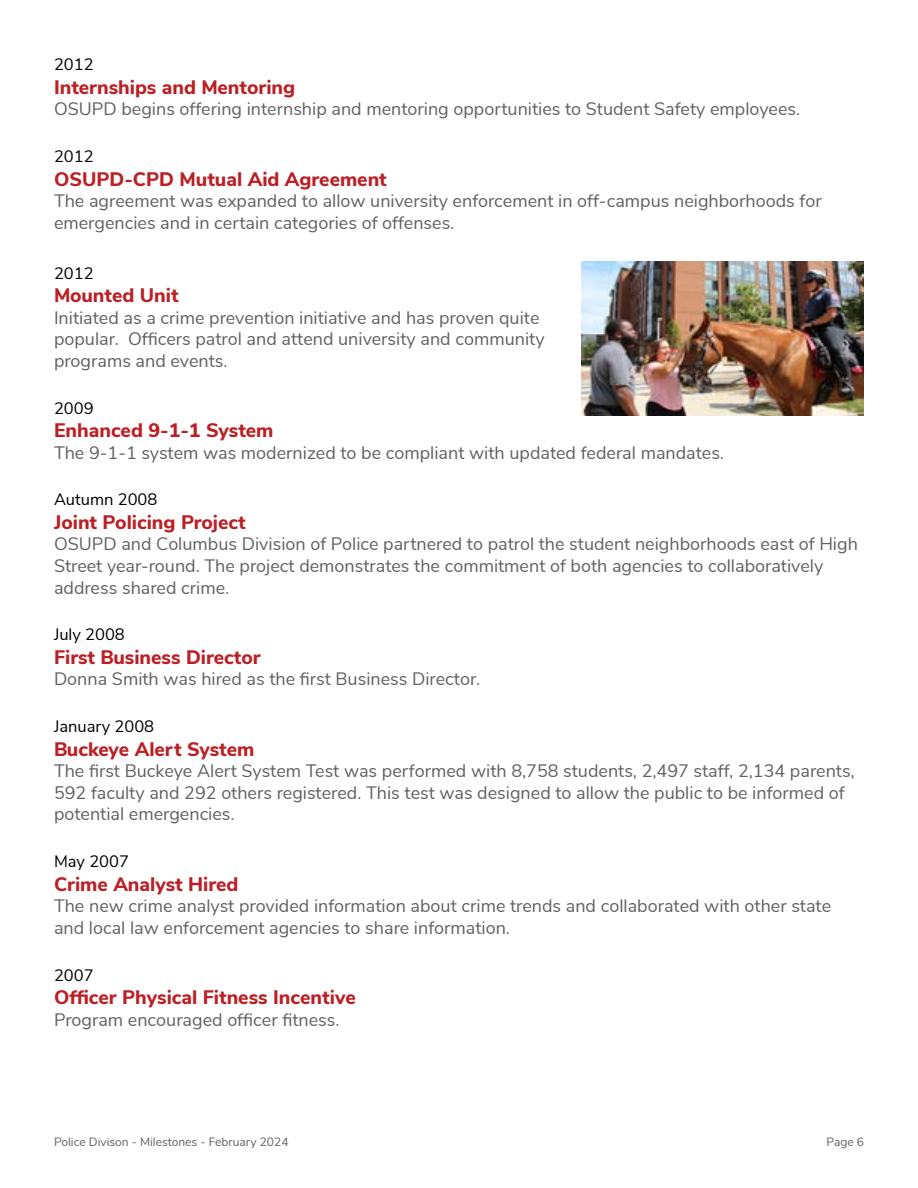
<style>
.page{position:relative;width:918px;height:1188px;background:#fff}
.page>*{position:absolute;margin:0;border:0;box-sizing:border-box;transform-origin:0 0}
.Title___Left_Align{font:800 19.5px "Buckeye Sans 2";color:#ba2025}
.Description___Left_Align{font:18px/21.6px "Buckeye Sans 2";color:#606161}
.Date___Left_Align{font:16.5px "Buckeye Sans 2";color:#000}
.t1{font:12px "Buckeye Sans 2";color:#606161}
</style>
<div class="page">
<img style="left:582px;top:262px;width:282px;height:153px">
<p class="Date___Left_Align" style="left:54px;top:55px;width:41px">2012</p>
<p class="Title___Left_Align" style="left:54px;top:75px;width:243px">Internships and Mentoring</p>
<p class="Description___Left_Align" style="left:54px;top:98px;width:748px">OSUPD begins offering internship and mentoring opportunities to Student Safety employees.</p>
<p class="Date___Left_Align" style="left:54px;top:146px;width:41px">2012</p>
<p class="Title___Left_Align" style="left:54px;top:167px;width:334px">OSUPD-CPD Mutual Aid Agreement</p>
<p class="Description___Left_Align" style="left:54px;top:190px;width:769px">The agreement was expanded to allow university enforcement in off-campus neighborhoods for emergencies and in certain categories of offenses.</p>
<p class="Date___Left_Align" style="left:54px;top:263px;width:41px">2012</p>
<p class="Title___Left_Align" style="left:54px;top:283px;width:126px">Mounted Unit</p>
<p class="Description___Left_Align" style="left:54px;top:306px;width:492px">Initiated as a crime prevention initiative and has proven quite popular. Officers patrol and attend university and community programs and events.</p>
<p class="Date___Left_Align" style="left:54px;top:398px;width:41px">2009</p>
<p class="Title___Left_Align" style="left:54px;top:418px;width:221px">Enhanced 9-1-1 System</p>
<p class="Description___Left_Align" style="left:54px;top:441px;width:672px">The 9-1-1 system was modernized to be compliant with updated federal mandates.</p>
<p class="Date___Left_Align" style="left:54px;top:490px;width:105px">Autumn 2008</p>
<p class="Title___Left_Align" style="left:54px;top:510px;width:193px">Joint Policing Project</p>
<p class="Description___Left_Align" style="left:54px;top:533px;width:805px">OSUPD and Columbus Division of Police partnered to patrol the student neighborhoods east of High<br>Street year-round. The project demonstrates the commitment of both agencies to collaboratively address shared crime.</p>
<p class="Date___Left_Align" style="left:54px;top:625px;width:72px">July 2008</p>
<p class="Title___Left_Align" style="left:54px;top:645px;width:208px">First Business Director</p>
<p class="Description___Left_Align" style="left:54px;top:668px;width:428px">Donna Smith was hired as the first Business Director.</p>
<p class="Date___Left_Align" style="left:54px;top:716px;width:102px">January 2008</p>
<p class="Title___Left_Align" style="left:54px;top:737px;width:202px">Buckeye Alert System</p>
<p class="Description___Left_Align" style="left:54px;top:760px;width:802px">The first Buckeye Alert System Test was performed with 8,758 students, 2,497 staff, 2,134 parents,<br>592 faculty and 292 others registered. This test was designed to allow the public to be informed of potential emergencies.</p>
<p class="Date___Left_Align" style="left:54px;top:851px;width:76px">May 2007</p>
<p class="Title___Left_Align" style="left:54px;top:872px;width:186px">Crime Analyst Hired</p>
<p class="Description___Left_Align" style="left:54px;top:895px;width:779px">The new crime analyst provided information about crime trends and collaborated with other state and local law enforcement agencies to share information.</p>
<p class="Date___Left_Align" style="left:54px;top:965px;width:41px">2007</p>
<p class="Title___Left_Align" style="left:54px;top:985px;width:303px">Officer Physical Fitness Incentive</p>
<p class="Description___Left_Align" style="left:54px;top:1008px;width:287px">Program encouraged officer fitness.</p>
<p class="t1" style="left:54px;top:1134px;width:236px">Police Divison - Milestones - February 2024</p>
<p class="t1" style="left:826px;top:1134px;width:39px">Page 6</p>
</div>
